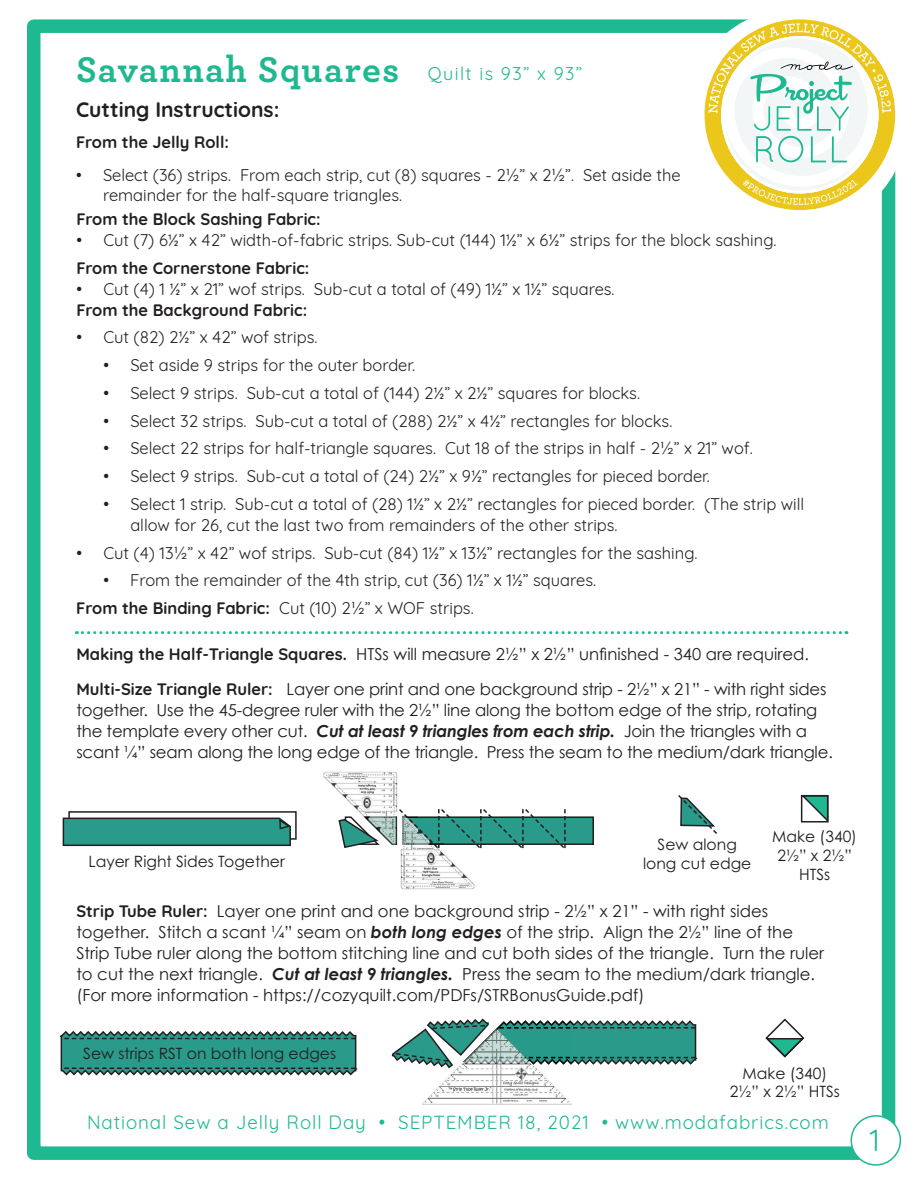
<style>
.page{position:relative;width:918px;height:1188px;background:#fff}
.page>*{position:absolute;margin:0;border:0;box-sizing:border-box;transform-origin:0 0}
.t1{font:700 37.5px "Archer";letter-spacing:.035em;color:#1fb991}
.t2{font:30px "Quicksand";color:#1fb991}
.t3{font:700 21px "Quicksand";color:#231f20}
.t4{font:18.75px "Quicksand";letter-spacing:.05em;color:#1fb991}
.t5{font:16.5px/21px "Quicksand";color:#231f20}
.t6{font:16.5px/21px "Century Gothic";color:#231f20}
.t7{font:700 16.5px "Quicksand";color:#231f20}
.t8{font:15.6px/18.8px "Century Gothic Pro";color:#231f20;text-align:center}
.s1{font-family:"Quicksand";font-weight:400;font-size:18px}
.s2{font-family:"Century Gothic"}
.s3{font-weight:700}
.s4{font-family:"Quicksand";font-weight:700}
.s5{font-weight:700;font-style:italic}
</style>
<div class="page">
<div style="left:27px;top:19px;width:868px;height:1141px;border:14px solid #1fb991"></div>
<svg style="left:686px;top:19px;width:210px;height:211px"></svg>
<div style="left:851px;top:1116px;width:49px;height:49px;background:#fff;border-radius:50%"></div>
<div style="left:851px;top:1115px;width:50px;height:51px;border:2px solid #1fb991;border-radius:50%"></div>
<svg style="left:708px;top:23px;width:183px;height:182px"></svg>
<svg style="left:76px;top:631px;width:771px;height:3px"></svg>
<svg style="left:60px;top:1031px;width:298px;height:45px;background:#3e9286"></svg>
<div style="left:68px;top:811px;width:229px;height:29px;border:2px solid #231f20"></div>
<img style="left:400px;top:850px;width:75px;height:40px">
<img style="left:323px;top:771px;width:75px;height:36px">
<svg style="left:338px;top:807px;width:256px;height:43px"></svg>
<svg style="left:800px;top:794px;width:29px;height:29px"></svg>
<div style="left:801px;top:795px;width:27px;height:28px;border:2px solid #231f20"></div>
<svg style="left:765px;top:1037px;width:40px;height:21px"></svg>
<div style="left:766px;top:1019px;width:38px;height:38px;border:2px solid #231f20;border-radius:50%"></div>
<svg style="left:678px;top:795px;width:39px;height:39px"></svg>
<img style="left:422px;top:1069px;width:150px;height:36px">
<img style="left:419px;top:1115px;width:155px;height:4px">
<svg style="left:391px;top:1018px;width:307px;height:51px"></svg>
<svg style="left:62px;top:817px;width:230px;height:30px;background:#369285"></svg>
<h1 class="t1" style="left:76px;top:40px;width:508px">Savannah Squares <span class="s1">Quilt is 93” x 93”</span></h1>
<p class="t3" style="left:76px;top:92px;width:205px">Cutting Instructions:</p>
<p class="t7" style="left:76px;top:128px;width:154px">From the Jelly Roll:</p>
<p class="t5" style="left:103px;top:163px;width:579px;line-height:19.8px;text-indent:-27px">• Select (36) strips. From each strip, cut (8) squares - 2<span class="s2">½</span>” x 2<span class="s2">½</span>”. Set aside the remainder for the half-square triangles.</p>
<p class="t7" style="left:76px;top:205px;width:246px">From the Block Sashing Fabric:</p>
<p class="t5" style="left:76px;top:228px;width:702px">• Cut (7) 6½” x 42” width-of-fabric strips. Sub-cut (144) 1½” x 6½” strips for the block sashing.</p>
<p class="t7" style="left:76px;top:254px;width:235px">From the Cornerstone Fabric:</p>
<p class="t5" style="left:76px;top:277px;width:540px">• Cut (4) 1 ½” x 21” wof strips. Sub-cut a total of (49) 1½” x 1½” squares.</p>
<p class="t7" style="left:76px;top:296px;width:232px">From the Background Fabric:</p>
<p class="t5" style="left:76px;top:325px;width:243px">• Cut (82) 2½” x 42” wof strips.</p>
<p class="t5" style="left:103px;top:353px;width:313px">• Set aside 9 strips for the outer border.</p>
<p class="t5" style="left:103px;top:381px;width:538px">• Select 9 strips. Sub-cut a total of (144) 2½” x 2½” squares for blocks.</p>
<p class="t5" style="left:103px;top:409px;width:571px">• Select 32 strips. Sub-cut a total of (288) 2½” x 4½” rectangles for blocks.</p>
<p class="t5" style="left:103px;top:436px;width:651px">• Select 22 strips for half-triangle squares. Cut 18 of the strips in half - 2<span class="s2">½</span>” x 21” wof.</p>
<p class="t5" style="left:103px;top:464px;width:608px">• Select 9 strips. Sub-cut a total of (24) 2½” x 9½” rectangles for pieced border.</p>
<p class="t5" style="left:130px;top:492px;width:676px;text-indent:-27px">• Select 1 strip. Sub-cut a total of (28) 1½” x 2½” rectangles for pieced border. (The strip will allow for 26, cut the last two from remainders of the other strips.</p>
<p class="t5" style="left:76px;top:541px;width:623px">• Cut (4) 13<span class="s2">½</span>” x 42” wof strips. Sub-cut (84) 1½” x 13½” rectangles for the sashing.</p>
<p class="t5" style="left:76px;top:565px;width:521px;line-height:27.8px;text-indent:27px">• From the remainder of the 4th strip, cut (36) 1½” x 1½” squares.<br><span class="s3">From the Binding Fabric:</span> Cut (10) 2<span class="s2">½</span>” x WOF strips.</p>
<p class="t6" style="left:76px;top:637px;width:752px;line-height:34.5px"><span class="s4">Making the Half-Triangle Squares.</span> HTSs will measure 2½” x 2½” unfinished - 340 are required.<br><span class="s4">Multi-Size Triangle Ruler:</span> Layer one print and one background strip - 2½” x 21” - with right sides</p>
<p class="t6" style="left:76px;top:699px;width:758px">together. Use the 45-degree ruler with the 2½” line along the bottom edge of the strip, rotating the template every other cut. <span class="s5">Cut at least 9 triangles from each strip.</span> Join the triangles with a scant ¼” seam along the long edge of the triangle. Press the seam to the medium/dark triangle.</p>
<p class="t8" style="left:89px;top:852px;width:198px">Layer Right Sides Together</p>
<p class="t8" style="left:643px;top:835px;width:110px">Sew along long cut edge</p>
<p class="t8" style="left:772px;top:827px;width:86px">Make (340)<br>2½” x 2½”<br>HTSs</p>
<p class="t6" style="left:76px;top:900px;width:749px"><span class="s4">Strip Tube Ruler:</span> Layer one print and one background strip - 2½” x 21” - with right sides together. Stitch a scant ¼” seam on <span class="s5">both long edges</span> of the strip. Align the 2½” line of the Strip Tube ruler along the bottom stitching line and cut both sides of the triangle. Turn the ruler to cut the next triangle. <span class="s5">Cut at least 9 triangles.</span> Press the seam to the medium/dark triangle. (For more information - https://cozyquilt.com/PDFs/STRBonusGuide.pdf)</p>
<p class="t8" style="left:83px;top:1044px;width:254px">Sew strips RST on both long edges</p>
<p class="t8" style="left:730px;top:1063px;width:111px">Make (340)<br>2½” x 2½” HTSs</p>
<p class="t4" style="left:87px;top:1108px;width:743px">National Sew a Jelly Roll Day • SEPTEMBER 18, 2021 • www.modafabrics.com</p>
<h2 class="t2" style="left:870px;top:1117px;width:11px">1</h2>
</div>
